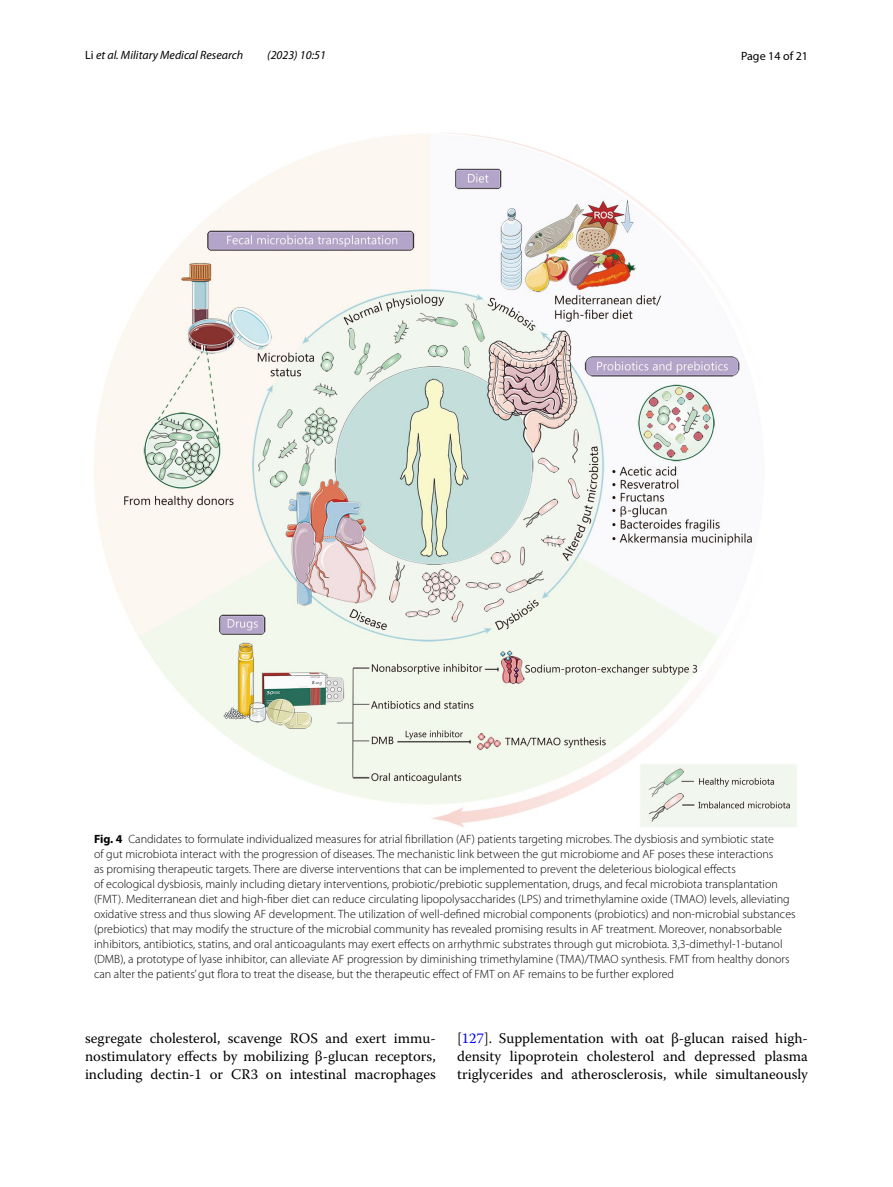
<style>
.page{position:relative;width:893px;height:1187px;background:#fff}
.page>*{position:absolute;margin:0;border:0;box-sizing:border-box;transform-origin:0 0}
.t1{font:14.7px/18px "Warnock Pro";color:#000;text-align:justify}
.t2{font:300 12px/15px "Myriad Pro";color:#000}
.t3{font:italic 12px "Myriad Pro";color:#000}
.t4{font:12px "Myriad Pro";color:#000}
.s1{font-style:normal}
.s2{font-weight:700}
.s3{color:#00f}
</style>
<div class="page">
<img style="left:94px;top:133px;width:703px;height:694px">
<p class="t3" style="left:85px;top:48px;width:160px"><span class="s1">Li</span> et al. Military Medical Research</p>
<p class="t3" style="left:267px;top:48px;width:60px">(2023) 10:51</p>
<p class="t4" style="left:741px;top:48px;width:68px">Page 14 of 21</p>
<p class="t2" style="left:94px;top:831px;width:703px"><span class="s2">Fig. 4</span> Candidates to formulate individualized measures for atrial fibrillation (AF) patients targeting microbes. The dysbiosis and symbiotic state<br>of gut microbiota interact with the progression of diseases. The mechanistic link between the gut microbiome and AF poses these interactions<br>as promising therapeutic targets. There are diverse interventions that can be implemented to prevent the deleterious biological effects<br>of ecological dysbiosis, mainly including dietary interventions, probiotic/prebiotic supplementation, drugs, and fecal microbiota transplantation (FMT). Mediterranean diet and high-fiber diet can reduce circulating lipopolysaccharides (LPS) and trimethylamine oxide (TMAO) levels, alleviating oxidative stress and thus slowing AF development. The utilization of well-defined microbial components (probiotics) and non-microbial substances (prebiotics) that may modify the structure of the microbial community has revealed promising results in AF treatment. Moreover, nonabsorbable inhibitors, antibiotics, statins, and oral anticoagulants may exert effects on arrhythmic substrates through gut microbiota. 3,3-dimethyl-1-butanol (DMB), a prototype of lyase inhibitor, can alleviate AF progression by diminishing trimethylamine (TMA)/TMAO synthesis. FMT from healthy donors can alter the patients’ gut flora to treat the disease, but the therapeutic effect of FMT on AF remains to be further explored</p>
<p class="t1" style="left:85px;top:1028px;width:352px">segregate cholesterol, scavenge ROS and exert immu&shy;nostimulatory effects by mobilizing β-glucan receptors, including dectin-1 or CR3 on intestinal macrophages</p>
<p class="t1" style="left:457px;top:1028px;width:352px">[<span class="s3">127</span>]. Supplementation with oat β-glucan raised high&shy;density lipoprotein cholesterol and depressed plasma triglycerides and atherosclerosis, while simultaneously</p>
</div>
